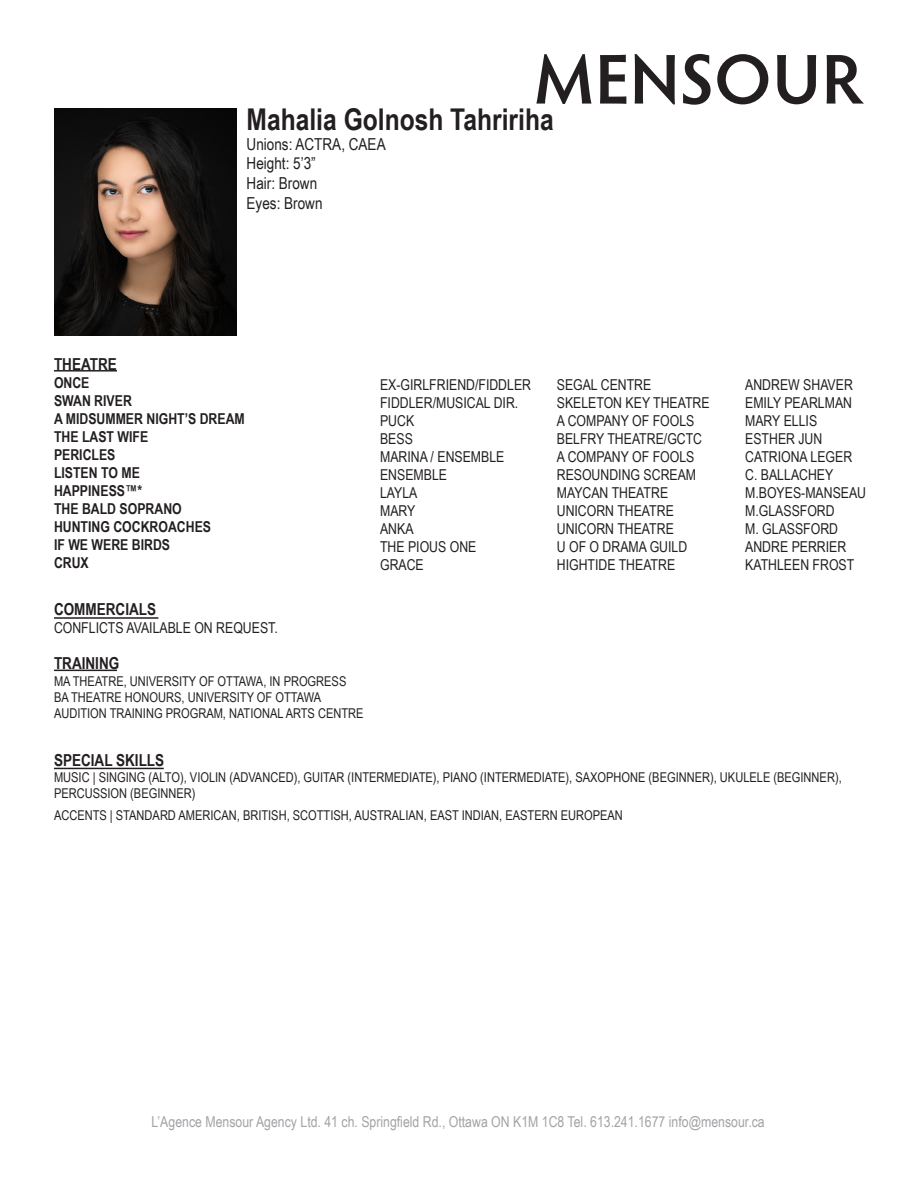
<style>
.page{position:relative;width:918px;height:1188px;background:#fff}
.page>*{position:absolute;margin:0;border:0;box-sizing:border-box;transform-origin:0 0}
.t1{font:700 30px "Arial Narrow";color:#231f20}
.t2{font:16.5px "Arial Narrow";color:#231f20}
.t3{font:700 16.5px "Arial Narrow";color:#231f20}
.t4{font:15px "Arial Narrow";color:#231f20}
.t5{font:700 15px "Arial Narrow";color:#231f20}
.t6{font:15px "Arial Narrow";color:#a1a3a6}
.t7{font:13.5px/16.2px "Arial Narrow";color:#231f20}
</style>
<div class="page">
<hr style="left:54px;top:670px;width:63px;height:1px;background:#231f20">
<hr style="left:54px;top:768px;width:110px;height:1px;background:#231f20">
<hr style="left:54px;top:370px;width:63px;height:2px;background:#231f20">
<hr style="left:54px;top:617px;width:104px;height:2px;background:#231f20">
<img style="left:54px;top:108px;width:182px;height:228px">
<svg style="left:536px;top:54px;width:55px;height:50px"></svg>
<svg style="left:600px;top:55px;width:26px;height:49px"></svg>
<svg style="left:635px;top:54px;width:40px;height:50px"></svg>
<svg style="left:683px;top:54px;width:28px;height:51px"></svg>
<svg style="left:717px;top:54px;width:51px;height:50px"></svg>
<svg style="left:777px;top:55px;width:39px;height:49px"></svg>
<svg style="left:827px;top:55px;width:37px;height:49px"></svg>
<p class="t1" style="left:247px;top:97px;width:309px">Mahalia Golnosh Tahririha</p>
<p class="t2" style="left:247px;top:132px;width:141px">Unions: ACTRA, CAEA</p>
<p class="t2" style="left:247px;top:152px;width:71px">Height: 5’3”</p>
<p class="t2" style="left:247px;top:171px;width:72px">Hair: Brown</p>
<p class="t2" style="left:247px;top:191px;width:77px">Eyes: Brown</p>
<p class="t3" style="left:54px;top:352px;width:64px">THEATRE</p>
<p class="t5" style="left:54px;top:372px;width:37px">ONCE</p>
<p class="t5" style="left:54px;top:390px;width:79px">SWAN RIVER</p>
<p class="t5" style="left:54px;top:408px;width:192px">A MIDSUMMER NIGHT’S DREAM</p>
<p class="t5" style="left:54px;top:426px;width:96px">THE LAST WIFE</p>
<p class="t5" style="left:54px;top:444px;width:63px">PERICLES</p>
<p class="t5" style="left:54px;top:462px;width:87px">LISTEN TO ME</p>
<p class="t5" style="left:54px;top:480px;width:90px">HAPPINESS™*</p>
<p class="t5" style="left:54px;top:498px;width:129px">THE BALD SOPRANO</p>
<p class="t5" style="left:54px;top:516px;width:159px">HUNTING COCKROACHES</p>
<p class="t5" style="left:54px;top:534px;width:118px">IF WE WERE BIRDS</p>
<p class="t5" style="left:54px;top:552px;width:36px">CRUX</p>
<p class="t3" style="left:54px;top:597px;width:104px">COMMERCIALS</p>
<p class="t4" style="left:54px;top:617px;width:225px">CONFLICTS AVAILABLE ON REQUEST.</p>
<p class="t4" style="left:380px;top:374px;width:153px">EX-GIRLFRIEND/FIDDLER</p>
<p class="t4" style="left:380px;top:392px;width:140px">FIDDLER/MUSICAL DIR.</p>
<p class="t4" style="left:380px;top:410px;width:36px">PUCK</p>
<p class="t4" style="left:380px;top:428px;width:34px">BESS</p>
<p class="t4" style="left:380px;top:446px;width:126px">MARINA / ENSEMBLE</p>
<p class="t4" style="left:380px;top:464px;width:68px">ENSEMBLE</p>
<p class="t4" style="left:380px;top:482px;width:39px">LAYLA</p>
<p class="t4" style="left:380px;top:500px;width:37px">MARY</p>
<p class="t4" style="left:380px;top:518px;width:35px">ANKA</p>
<p class="t4" style="left:380px;top:536px;width:98px">THE PIOUS ONE</p>
<p class="t4" style="left:380px;top:554px;width:45px">GRACE</p>
<p class="t4" style="left:557px;top:374px;width:96px">SEGAL CENTRE</p>
<p class="t4" style="left:557px;top:392px;width:154px">SKELETON KEY THEATRE</p>
<p class="t4" style="left:557px;top:410px;width:139px">A COMPANY OF FOOLS</p>
<p class="t4" style="left:557px;top:428px;width:147px">BELFRY THEATRE/GCTC</p>
<p class="t4" style="left:557px;top:446px;width:139px">A COMPANY OF FOOLS</p>
<p class="t4" style="left:557px;top:464px;width:141px">RESOUNDING SCREAM</p>
<p class="t4" style="left:557px;top:482px;width:113px">MAYCAN THEATRE</p>
<p class="t4" style="left:557px;top:500px;width:119px">UNICORN THEATRE</p>
<p class="t4" style="left:557px;top:518px;width:119px">UNICORN THEATRE</p>
<p class="t4" style="left:557px;top:536px;width:132px">U OF O DRAMA GUILD</p>
<p class="t4" style="left:557px;top:554px;width:120px">HIGHTIDE THEATRE</p>
<p class="t4" style="left:745px;top:373px;width:109px">ANDREW SHAVER</p>
<p class="t4" style="left:745px;top:391px;width:108px">EMILY PEARLMAN</p>
<p class="t4" style="left:745px;top:409px;width:74px">MARY ELLIS</p>
<p class="t4" style="left:745px;top:427px;width:79px">ESTHER JUN</p>
<p class="t4" style="left:745px;top:445px;width:109px">CATRIONA LEGER</p>
<p class="t4" style="left:745px;top:463px;width:90px">C. BALLACHEY</p>
<p class="t4" style="left:745px;top:481px;width:122px">M.BOYES-MANSEAU</p>
<p class="t4" style="left:745px;top:499px;width:91px">M.GLASSFORD</p>
<p class="t4" style="left:745px;top:517px;width:94px">M. GLASSFORD</p>
<p class="t4" style="left:745px;top:535px;width:103px">ANDRE PERRIER</p>
<p class="t4" style="left:745px;top:553px;width:111px">KATHLEEN FROST</p>
<p class="t3" style="left:54px;top:651px;width:67px">TRAINING</p>
<p class="t7" style="left:54px;top:672px;width:294px">MA THEATRE, UNIVERSITY OF OTTAWA, IN PROGRESS</p>
<p class="t7" style="left:54px;top:688px;width:269px">BA THEATRE HONOURS, UNIVERSITY OF OTTAWA</p>
<p class="t7" style="left:54px;top:705px;width:311px">AUDITION TRAINING PROGRAM, NATIONAL ARTS CENTRE</p>
<p class="t3" style="left:54px;top:747px;width:112px">SPECIAL SKILLS</p>
<p class="t7" style="left:54px;top:769px;width:789px">MUSIC | SINGING (ALTO), VIOLIN (ADVANCED), GUITAR (INTERMEDIATE), PIANO (INTERMEDIATE), SAXOPHONE (BEGINNER), UKULELE (BEGINNER),<br>PERCUSSION (BEGINNER)</p>
<p class="t7" style="left:54px;top:806px;width:570px">ACCENTS | STANDARD AMERICAN, BRITISH, SCOTTISH, AUSTRALIAN, EAST INDIAN, EASTERN EUROPEAN</p>
<p class="t6" style="left:151px;top:1111px;width:615px">L’Agence Mensour Agency Ltd. 41 ch. Springfield Rd., Ottawa ON K1M 1C8 Tel. 613.241.1677 info@mensour.ca</p>
</div>
